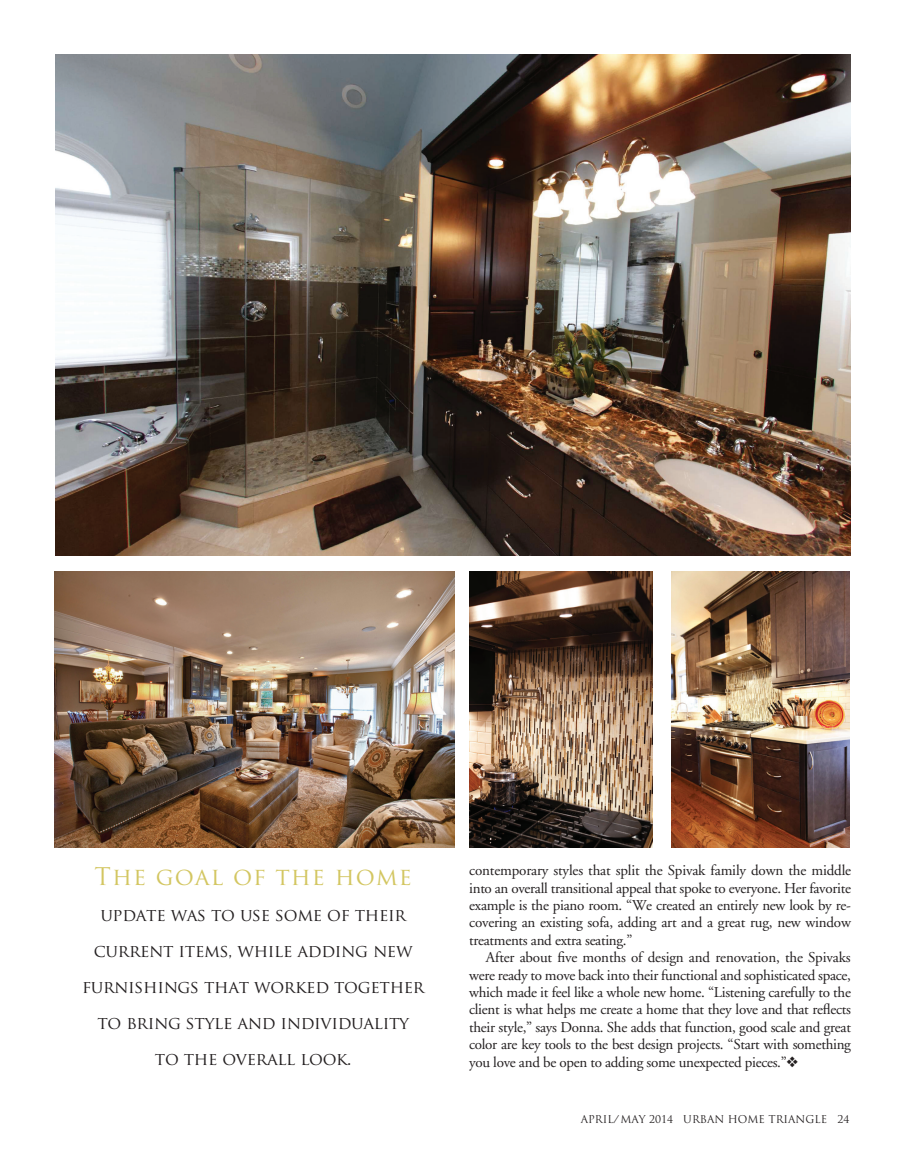
<style>
.page{position:relative;width:905px;height:1168px;background:#fff}
.page>*{position:absolute;margin:0;border:0;box-sizing:border-box;transform-origin:0 0}
.Normal__Web{font:23.7px "Trajan Pro";letter-spacing:.04em;color:#d3c661}
.Normal__Web-2{font:17.1px/36px "Trajan Pro";letter-spacing:-.02em;color:#231f20;text-align:center}
.t1{font:15px/17.4px "Adobe Garamond";letter-spacing:-.02em;color:#231f20;text-align:justify}
.t2{font:10.5px "Trajan Pro";color:#231f20}
</style>
<div class="page">
<img style="left:671px;top:571px;width:178px;height:276px">
<img style="left:56px;top:54px;width:794px;height:501px">
<img style="left:469px;top:571px;width:183px;height:276px">
<img style="left:54px;top:571px;width:400px;height:276px">
<p class="Normal__Web" style="left:95px;top:861px;width:319px">The goal of the home</p>
<p class="Normal__Web-2" style="left:100px;top:896px;width:307px">update was to use some of their</p>
<p class="Normal__Web-2" style="left:82px;top:932px;width:344px">current items, while adding new furnishings that worked together</p>
<p class="Normal__Web-2" style="left:97px;top:1004px;width:313px">to bring style and individuality</p>
<p class="Normal__Web-2" style="left:155px;top:1040px;width:198px">to the overall look.</p>
<p class="t1" style="left:469px;top:862px;width:383px">contemporary styles that split the Spivak family down the middle into an overall transitional appeal that spoke to everyone. Her favorite example is the piano room. “We created an entirely new look by re&shy;covering an existing sofa, adding art and a great rug, new window treatments and extra seating.”</p>
<p class="t1" style="left:469px;top:949px;width:383px;text-indent:17px">After about five months of design and renovation, the Spivaks were ready to move back into their functional and sophisticated space, which made it feel like a whole new home. “Listening carefully to the client is what helps me create a home that they love and that reflects their style,” says Donna. She adds that function, good scale and great color are key tools to the best design projects. “Start with something you love and be open to adding some unexpected pieces.”❖</p>
<p class="t2" style="left:580px;top:1113px;width:270px">APRIL/MAY 2014 URBAN HOME TRIANGLE 24</p>
</div>
